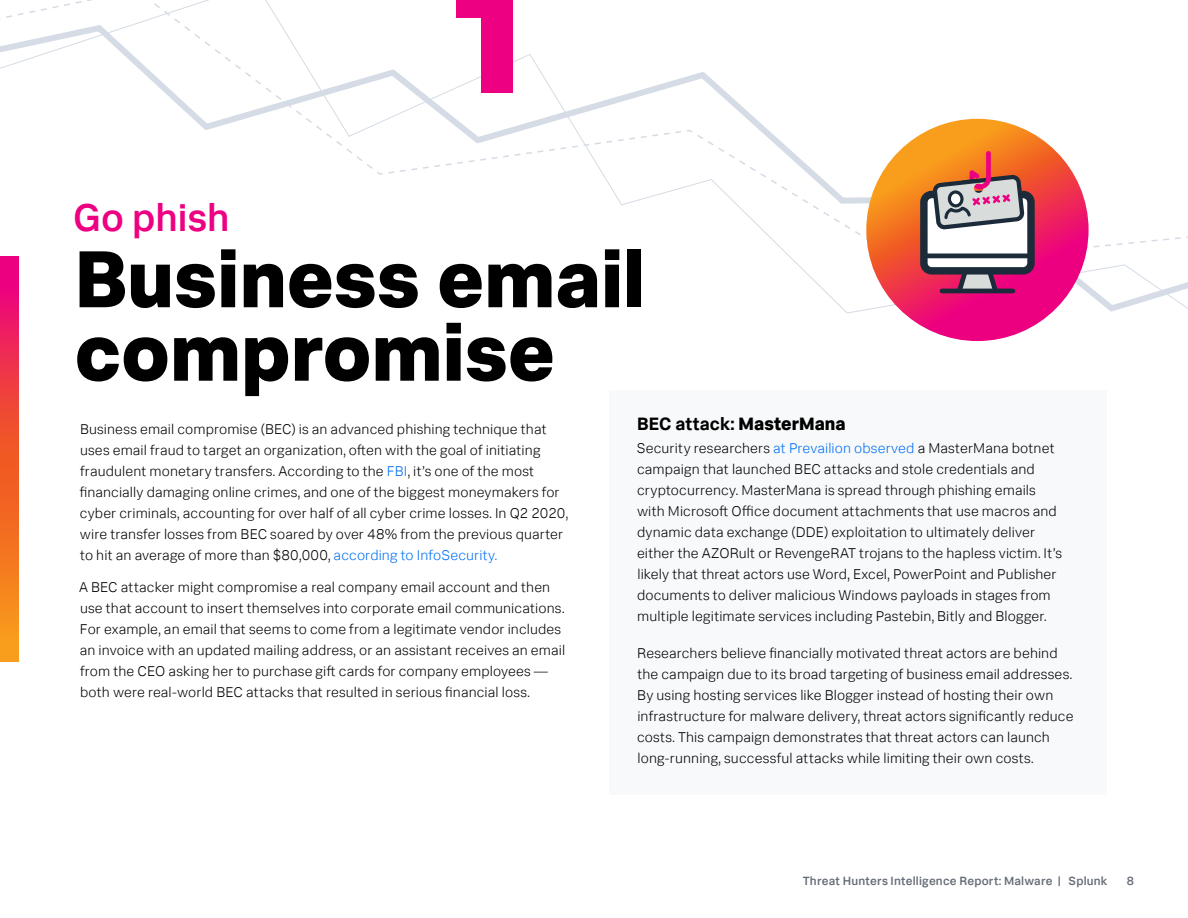
<style>
.page{position:relative;width:1188px;height:918px;background:#fff}
.page>*{position:absolute;margin:0;border:0;box-sizing:border-box;transform-origin:0 0}
.t1{font:800 81px/73.5px "Splunk Data Sans Pro";color:#000}
.t2{font:500 39px "Splunk Data Sans Pro";color:#ed0081}
.t3{font:700 18px "Splunk Data Sans Pro";color:#000}
.t4{font:300 14.25px/21px "Splunk Data Sans Pro";letter-spacing:.01em;color:#000}
.t5{font:500 12px "Splunk Data Sans Pro";letter-spacing:.015em;color:#656c76}
.s1{color:#0070f3}
.s2{font-weight:800}
</style>
<div class="page">
<svg style="left:0;top:375px;width:18px;height:287px;background:#f26c24"></svg>
<svg style="left:0;top:22px;width:1188px;height:312px"></svg>
<svg style="left:866px;top:119px;width:223px;height:222px;background:#f25046"></svg>
<div style="left:610px;top:390px;width:497px;height:72px;background:#f8f9fb"></div>
<div style="left:610px;top:443px;width:497px;height:209px;background:#f8f9fb"></div>
<div style="left:610px;top:648px;width:497px;height:146px;background:#f8f9fb"></div>
<svg style="left:918px;top:150px;width:267px;height:144px"></svg>
<hr style="left:925px;top:254px;width:104px;height:4px;background:#1c2b39">
<div style="left:456px;top:0;width:32px;height:17px;background:#ed0081"></div>
<div style="left:481px;top:0;width:32px;height:92px;background:#ed0081"></div>
<h2 class="t2" style="left:73px;top:193px;width:158px">Go phish</h2>
<h1 class="t1" style="left:75px;top:241px;width:572px">Business email compromise</h1>
<p class="t4" style="left:80px;top:419px;width:490px">Business email compromise (BEC) is an advanced phishing technique that uses email fraud to target an organization, often with the goal of initiating fraudulent monetary transfers. According to the <span class="s1">FBI</span>, it’s one of the most financially damaging online crimes, and one of the biggest moneymakers for cyber criminals, accounting for over half of all cyber crime losses. In Q2 2020, wire transfer losses from BEC soared by over 48% from the previous quarter to hit an average of more than $80,000, <span class="s1">according to InfoSecurity.</span></p>
<p class="t4" style="left:79px;top:576px;width:488px">A BEC attacker might compromise a real company email account and then use that account to insert themselves into corporate email communications.<br>For example, an email that seems to come from a legitimate vendor includes an invoice with an updated mailing address, or an assistant receives an email from the CEO asking her to purchase gift cards for company employees — both were real-world BEC attacks that resulted in serious financial loss.</p>
<p class="t3" style="left:637px;top:413px;width:210px">BEC attack: <span class="s2">MasterMana</span></p>
<p class="t4" style="left:637px;top:437px;width:427px">Security researchers <span class="s1">at Prevailion observed</span> a MasterMana botnet campaign that launched BEC attacks and stole credentials and cryptocurrency. MasterMana is spread through phishing emails with Microsoft Office document attachments that use macros and dynamic data exchange (DDE) exploitation to ultimately deliver either the AZORult or RevengeRAT trojans to the hapless victim. It’s likely that threat actors use Word, Excel, PowerPoint and Publisher documents to deliver malicious Windows payloads in stages from multiple legitimate services including Pastebin, Bitly and Blogger.</p>
<p class="t4" style="left:637px;top:643px;width:438px">Researchers believe financially motivated threat actors are behind the campaign due to its broad targeting of business email addresses.<br>By using hosting services like Blogger instead of hosting their own infrastructure for malware delivery, threat actors significantly reduce costs. This campaign demonstrates that threat actors can launch long-running, successful attacks while limiting their own costs.</p>
<p class="t5" style="left:803px;top:873px;width:306px">Threat Hunters Intelligence Report: Malware | Splunk</p>
<p class="t5" style="left:1127px;top:873px;width:9px">8</p>
</div>
